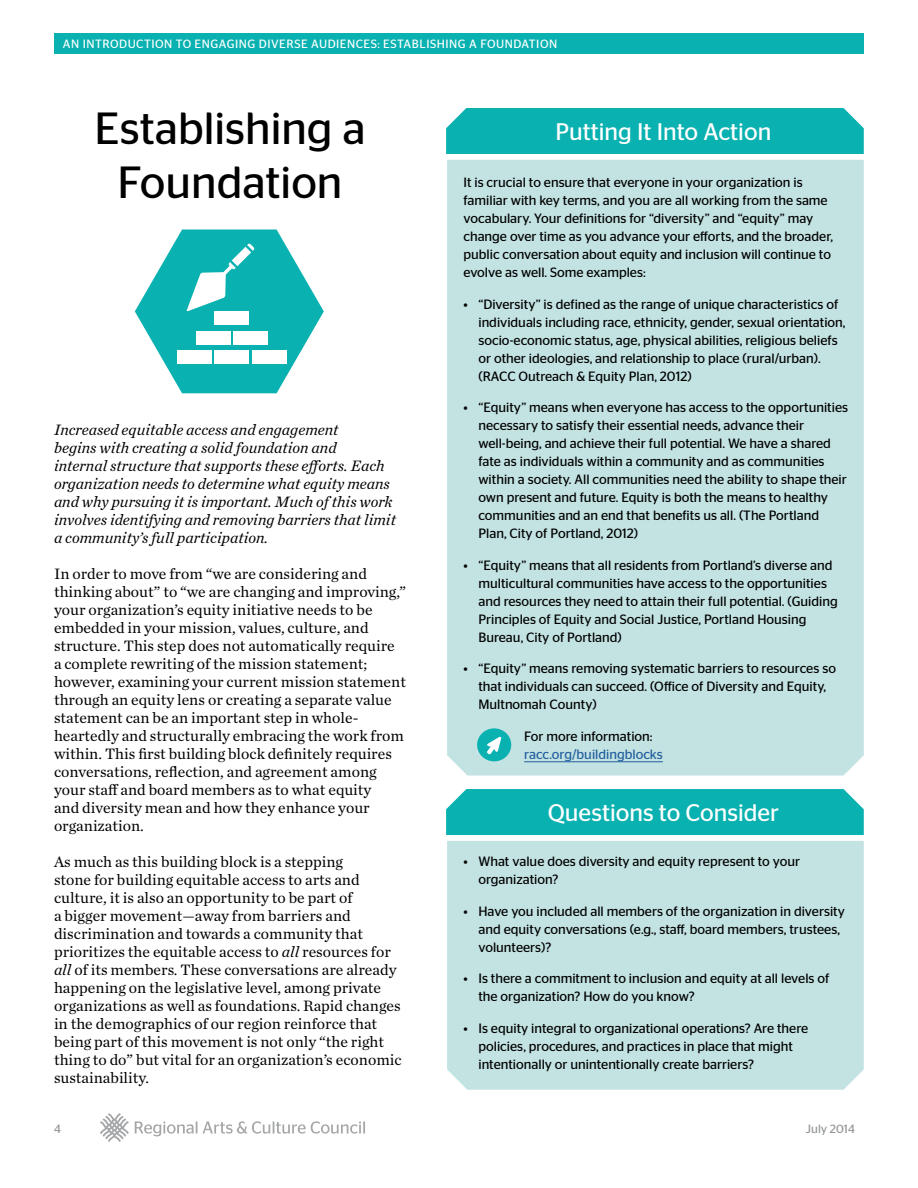
<style>
.page{position:relative;width:918px;height:1188px;background:#fff}
.page>*{position:absolute;margin:0;border:0;box-sizing:border-box;transform-origin:0 0}
.t1{font:45px/54px "Stag Sans";color:#000;text-align:center}
.t2{font:24px "Stag Sans";color:#fff}
.t3{font:15.75px/18px "Chronicle Text G1";color:#000}
.t4{font:italic 15.75px/18px "Chronicle Text G1";color:#000}
.t5{font:13.5px/18px "Stag Sans";color:#000}
.t6{font:13.5px "Stag Sans";color:#215e9e}
.t7{font:12px "Stag Sans";letter-spacing:.045em;color:#fff}
.t8{font:12px "Stag Sans";color:#939598}
.s1{font-style:italic}
</style>
<div class="page">
<div style="left:54px;top:33px;width:810px;height:21px;background:#0ab1b1"></div>
<svg style="left:100px;top:1113px;width:29px;height:29px"></svg>
<svg style="left:135px;top:1121px;width:62px;height:15px"></svg>
<svg style="left:203px;top:1121px;width:162px;height:13px"></svg>
<div style="left:447px;top:160px;width:417px;height:616px;background:#c3e2e2"></div>
<div style="left:447px;top:841px;width:417px;height:249px;background:#c3e2e2"></div>
<div style="left:446px;top:108px;width:418px;height:46px;background:#0ab1b1"></div>
<div style="left:446px;top:789px;width:418px;height:46px;background:#0ab1b1"></div>
<hr style="left:524px;top:761px;width:139px;height:1px;background:#215e9e">
<div style="left:477px;top:728px;width:34px;height:33px;background:#0ab1b1;border-radius:50%"></div>
<svg style="left:487px;top:737px;width:14px;height:17px"></svg>
<svg style="left:135px;top:230px;width:189px;height:163px"></svg>
<p class="t7" style="left:63px;top:37px;width:496px">An Introduction to Engagi ng Diverse Audiences: Establishi ng a foundation</p>
<h1 class="t1" style="left:94px;top:101px;width:273px">Establishing a<br>Foundation</h1>
<p class="t4" style="left:54px;top:420px;width:344px">Increased equitable access and engagement<br>begins with creating a solid foundation and<br>internal structure that supports these efforts. Each organization needs to determine what equity means and why pursuing it is important. Much of this work involves identifying and removing barriers that limit a community’s full participation.</p>
<p class="t3" style="left:54px;top:564px;width:354px">In order to move from “we are considering and thinking about” to “we are changing and improving,” your organization’s equity initiative needs to be embedded in your mission, values, culture, and structure. This step does not automatically require a complete rewriting of the mission statement; however, examining your current mission statement through an equity lens or creating a separate value statement can be an important step in whole&shy;heartedly and structurally embracing the work from within. This first building block definitely requires conversations, reflection, and agreement among your staff and board members as to what equity<br>and diversity mean and how they enhance your organization.</p>
<p class="t3" style="left:54px;top:852px;width:349px">As much as this building block is a stepping<br>stone for building equitable access to arts and culture, it is also an opportunity to be part of<br>a bigger movement—away from barriers and discrimination and towards a community that prioritizes the equitable access to <span class="s1">all</span> resources for <span class="s1">all</span> of its members. These conversations are already happening on the legislative level, among private organizations as well as foundations. Rapid changes in the demographics of our region reinforce that being part of this movement is not only “the right thing to do” but vital for an organization’s economic sustainability.</p>
<h2 class="t2" style="left:555px;top:118px;width:217px">Putting It Into Action</h2>
<p class="t5" style="left:463px;top:173px;width:371px">It is crucial to ensure that everyone in your organization is familiar with key terms, and you are all working from the same vocabulary. Your definitions for “diversity” and “equity” may change over time as you advance your efforts, and the broader, public conversation about equity and inclusion will continue to evolve as well. Some examples:</p>
<p class="t5" style="left:478px;top:295px;width:369px;text-indent:-15px">• “Diversity” is defined as the range of unique characteristics of individuals including race, ethnicity, gender, sexual orientation, socio-economic status, age, physical abilities, religious beliefs or other ideologies, and relationship to place (rural/urban). (RACC Outreach &amp; Equity Plan, 2012)</p>
<p class="t5" style="left:478px;top:398px;width:371px;text-indent:-15px">• “Equity” means when everyone has access to the opportunities necessary to satisfy their essential needs, advance their well-being, and achieve their full potential. We have a shared fate as individuals within a community and as communities within a society. All communities need the ability to shape their own present and future. Equity is both the means to healthy communities and an end that benefits us all. (The Portland Plan, City of Portland, 2012)</p>
<p class="t5" style="left:478px;top:556px;width:361px;text-indent:-15px">• “Equity” means that all residents from Portland’s diverse and multicultural communities have access to the opportunities and resources they need to attain their full potential. (Guiding Principles of Equity and Social Justice, Portland Housing Bureau, City of Portland)</p>
<p class="t5" style="left:478px;top:659px;width:359px;text-indent:-15px">• “Equity” means removing systematic barriers to resources so that individuals can succeed. (Office of Diversity and Equity,<br>Multnomah County)</p>
<p class="t5" style="left:524px;top:727px;width:130px">For more information:</p>
<p class="t6" style="left:524px;top:746px;width:140px">racc.org/buildingblocks</p>
<h2 class="t2" style="left:548px;top:799px;width:233px">Questions to Consider</h2>
<p class="t5" style="left:478px;top:852px;width:323px;text-indent:-15px">• What value does diversity and equity represent to your organization?</p>
<p class="t5" style="left:478px;top:902px;width:368px;text-indent:-15px">• Have you included all members of the organization in diversity and equity conversations (e.g., staff, board members, trustees, volunteers)?</p>
<p class="t5" style="left:478px;top:969px;width:352px;text-indent:-15px">• Is there a commitment to inclusion and equity at all levels of the organization? How do you know?</p>
<p class="t5" style="left:478px;top:1019px;width:331px;text-indent:-15px">• Is equity integral to organizational operations? Are there policies, procedures, and practices in place that might intentionally or unintentionally create barriers?</p>
<p class="t8" style="left:54px;top:1122px;width:8px">4</p>
<p class="t8" style="left:806px;top:1122px;width:50px">July 2014</p>
</div>
